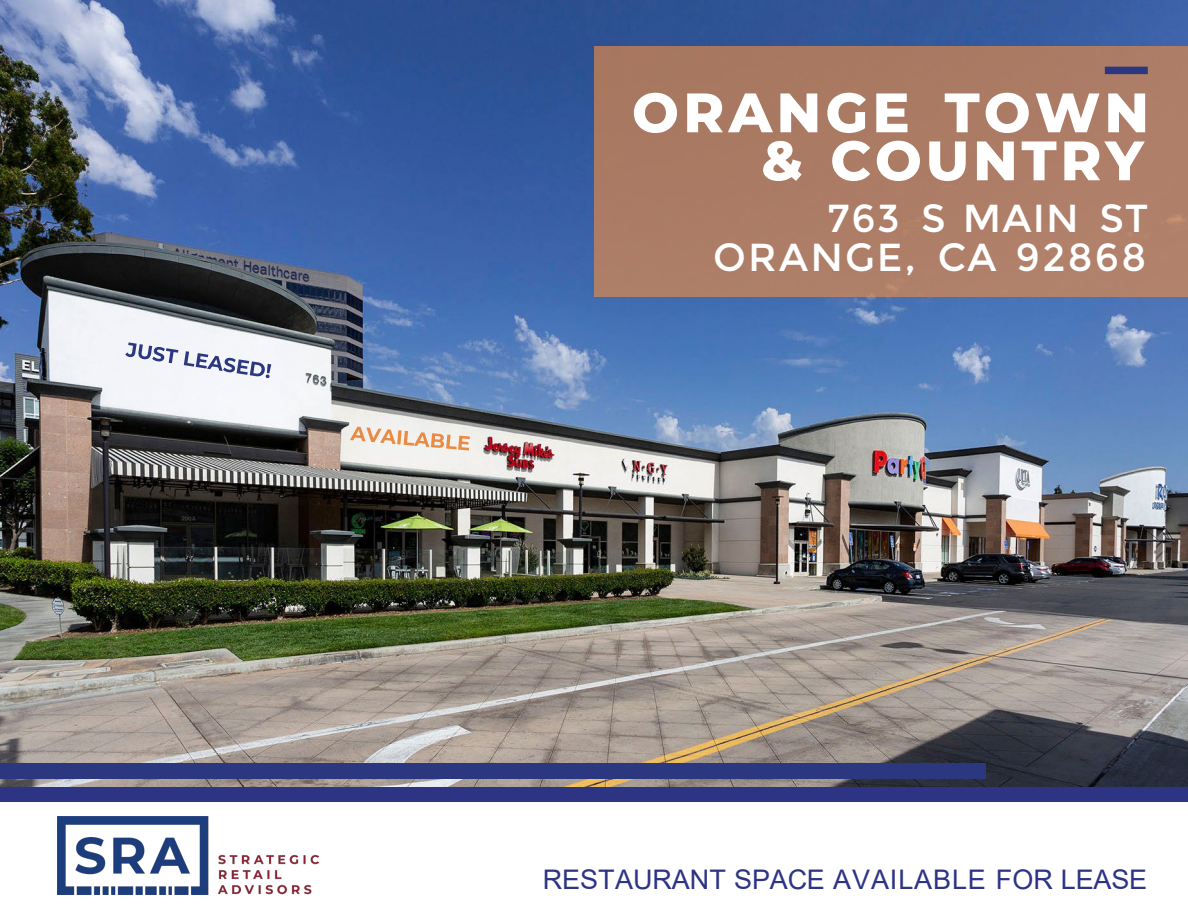
<style>
.page{position:relative;width:1188px;height:918px;background:#fff}
.page>*{position:absolute;margin:0;border:0;box-sizing:border-box;transform-origin:0 0}
.t1{font:800 55.5px "Montserrat";letter-spacing:.075em;color:#fff}
.t2{font:39px/39px "Montserrat";letter-spacing:.055em;color:#fff;text-align:right}
.t3{font:27px "Arial";color:#2d3484}
</style>
<div class="page">
<img style="left:0;top:0;width:1188px;height:788px">
<div style="left:594px;top:46px;width:594px;height:251px;background:#ac7c66"></div>
<div style="left:0;top:788px;width:1188px;height:14px;background:#2d3484"></div>
<img style="left:57px;top:816px;width:261px;height:79px">
<div style="left:1105px;top:67px;width:43px;height:7px;background:#2b3880"></div>
<div style="left:0;top:763px;width:986px;height:15px;background:#2b3880"></div>
<svg style="left:350px;top:427px;width:120px;height:23px"></svg>
<svg style="left:125px;top:342px;width:146px;height:36px"></svg>
<h1 class="t1" style="left:632px;top:76px;width:519px">ORANGE TOWN</h1>
<p class="t1" style="left:761px;top:124px;width:384px">&amp; COUNTRY</p>
<p class="t2" style="left:713px;top:200px;width:437px">763 S MAIN ST<br>ORANGE, CA 92868</p>
<p class="t3" style="left:543px;top:861px;width:606px">RESTAURANT SPACE AVAILABLE FOR LEASE</p>
</div>
